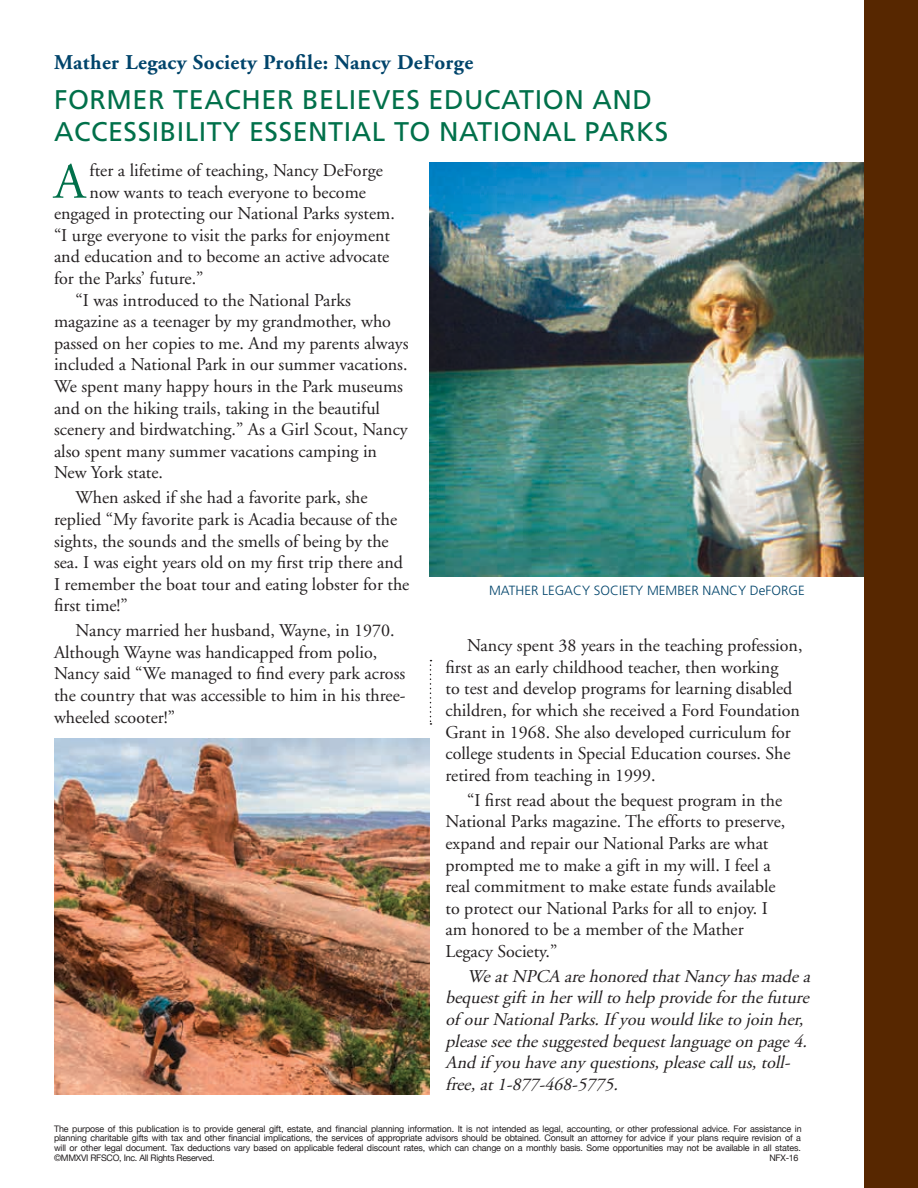
<style>
.page{position:relative;width:918px;height:1188px;background:#fff}
.page>*{position:absolute;margin:0;border:0;box-sizing:border-box;transform-origin:0 0}
.t1{font:50.55px "Adobe Garamond";color:#00704a}
.t2{font:27px/32.4px "Frutiger";letter-spacing:.02em;color:#00704a}
.t3{font:700 21px "Adobe Garamond";letter-spacing:.02em;color:#00446b}
.t4{font:18px/21.6px "Adobe Garamond";color:#231f20}
.t5{font:italic 18px/21.6px "Adobe Garamond";color:#231f20}
.t6{font:300 13.35px "Frutiger";color:#00446b}
.t7{font:9px/9.8px "Helvetica Neue";letter-spacing:-.03em;color:#231f20;text-align:justify}
</style>
<div class="page">
<div style="left:864px;top:0;width:54px;height:1188px;background:#572700"></div>
<svg style="left:430px;top:660px;width:1px;height:65px"></svg>
<img style="left:430px;top:162px;width:434px;height:415px">
<img style="left:54px;top:739px;width:376px;height:355px">
<p class="t3" style="left:54px;top:51px;width:421px">Mather Legacy Society Profile: Nancy DeForge</p>
<h2 class="t2" style="left:54px;top:83px;width:616px">FORMER TEACHER BELIEVES EDUCATION AND<br>ACCESSIBILITY ESSENTIAL TO NATIONAL PARKS</h2>
<h1 class="t1" style="left:54px;top:155px;width:33px">A</h1>
<p class="t4" style="left:90px;top:160px;width:295px">fter a lifetime of teaching, Nancy DeForge</p>
<p class="t4" style="left:90px;top:182px;width:278px">now wants to teach everyone to become</p>
<p class="t4" style="left:54px;top:203px;width:342px">engaged in protecting our National Parks system.</p>
<p class="t4" style="left:54px;top:225px;width:338px">“I urge everyone to visit the parks for enjoyment</p>
<p class="t4" style="left:54px;top:246px;width:337px">and education and to become an active advocate</p>
<p class="t4" style="left:54px;top:268px;width:151px">for the Parks’ future.”</p>
<p class="t4" style="left:76px;top:290px;width:277px">“I was introduced to the National Parks</p>
<p class="t4" style="left:54px;top:311px;width:339px">magazine as a teenager by my grandmother, who</p>
<p class="t4" style="left:54px;top:333px;width:356px">passed on her copies to me. And my parents always</p>
<p class="t4" style="left:54px;top:354px;width:355px">included a National Park in our summer vacations.</p>
<p class="t4" style="left:54px;top:376px;width:350px">We spent many happy hours in the Park museums</p>
<p class="t4" style="left:54px;top:398px;width:328px">and on the hiking trails, taking in the beautiful</p>
<p class="t4" style="left:54px;top:419px;width:355px">scenery and birdwatching.” As a Girl Scout, Nancy</p>
<p class="t4" style="left:54px;top:441px;width:325px">also spent many summer vacations camping in</p>
<p class="t4" style="left:54px;top:462px;width:111px">New York state.</p>
<p class="t4" style="left:54px;top:487px;width:357px;text-indent:22px">When asked if she had a favorite park, she replied “My favorite park is Acadia because of the sights, the sounds and the smells of being by the sea. I was eight years old on my first trip there and I remember the boat tour and eating lobster for the first time!”</p>
<p class="t4" style="left:54px;top:620px;width:353px;text-indent:22px">Nancy married her husband, Wayne, in 1970.<br>Although Wayne was handicapped from polio, Nancy said “We managed to find every park across the country that was accessible to him in his three&shy;wheeled scooter!”</p>
<p class="t6" style="left:489px;top:583px;width:317px">MATHER LEGACY SOCIETY MEMBER NANCY DeFORGE</p>
<p class="t4" style="left:446px;top:635px;width:359px;text-indent:22px">Nancy spent 38 years in the teaching profession, first as an early childhood teacher, then working<br>to test and develop programs for learning disabled children, for which she received a Ford Foundation Grant in 1968. She also developed curriculum for college students in Special Education courses. She retired from teaching in 1999.</p>
<p class="t4" style="left:446px;top:790px;width:341px;text-indent:22px">“I first read about the bequest program in the National Parks magazine. The efforts to preserve, expand and repair our National Parks are what prompted me to make a gift in my will. I feel a real commitment to make estate funds available to protect our National Parks for all to enjoy. I am honored to be a member of the Mather Legacy Society.”</p>
<p class="t5" style="left:445px;top:966px;width:370px;text-indent:22px">WeatNPCA arehonored thatNancy hasmadea bequestgiftin herwillto help provideforthefuture of ourNationalParks.If you would liketo j oin her, pleaseseethesuggested bequestlanguageon page4.<br>And if you haveany questions,pleasecallus,toll&shy;free,at1-877-468-5775.</p>
<p class="t7" style="left:54px;top:1124px;width:749px">The purpose of this publication is to provide general gift, estate, and financial planning information. It is not intended as legal, accounting, or other professional advice. For assistance in planning charitable gifts with tax and other financial implications, the services of appropriate advisors should be obtained. Consult an attorney for advice if your plans require revision of a will or other legal document. Tax deductions vary based on applicable federal discount rates, which can change on a monthly basis. Some opportunities may not be available in all states. ©MMXVI RFSCO, Inc. All Rights Reserved.</p>
<p class="t7" style="left:769px;top:1153px;width:31px">NFX-16</p>
</div>
